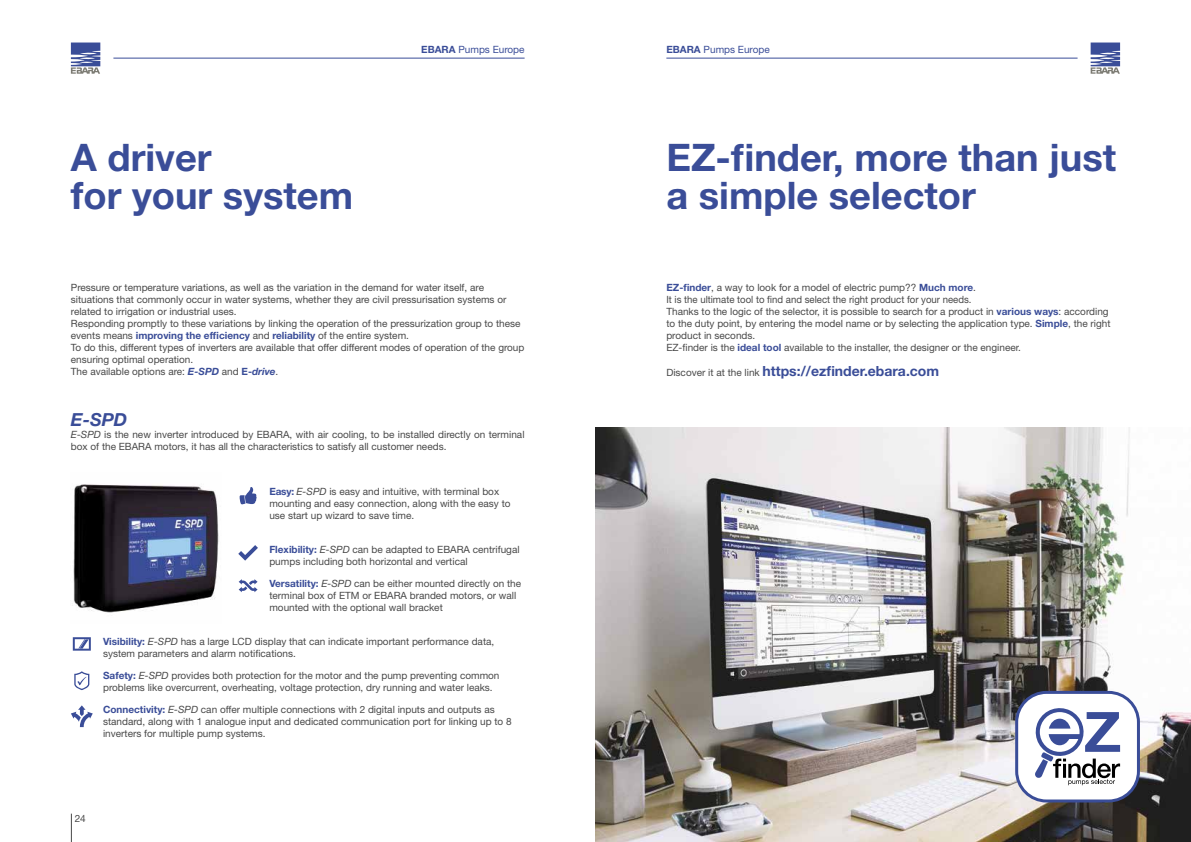
<style>
.page{position:relative;width:1191px;height:842px;background:#fff}
.page>*{position:absolute;margin:0;border:0;box-sizing:border-box;transform-origin:0 0}
.t1{font:700 38px/38px "Helvetica Neue";color:#3a4d98}
.t2{font:italic 700 18px "Helvetica Neue";color:#3a4d98}
.t3{font:700 14px "Helvetica Neue";color:#3a4d98}
.t4{font:10px/12px "Helvetica Neue";color:#484848}
.t5{font:10px "Helvetica Neue";color:#3a4d98}
.s1{font-weight:700}
.s2{font-weight:700;color:#3a4d98}
.s3{font-weight:700;font-style:italic;color:#3a4d98}
.s4{font-style:italic}
.s5{font-weight:400;font-size:10px;color:#484848}
</style>
<div class="page">
<svg style="left:71px;top:814px;width:1px;height:28px"></svg>
<svg style="left:1090px;top:43px;width:30px;height:31px"></svg>
<svg style="left:71px;top:43px;width:29px;height:31px"></svg>
<hr style="left:666px;top:58px;width:411px;height:1px;background:#3a4d98">
<hr style="left:113px;top:58px;width:411px;height:1px;background:#3a4d98">
<svg style="left:239px;top:579px;width:18px;height:13px"></svg>
<svg style="left:238px;top:545px;width:20px;height:16px"></svg>
<svg style="left:240px;top:487px;width:17px;height:17px"></svg>
<svg style="left:73px;top:637px;width:18px;height:14px"></svg>
<svg style="left:71px;top:705px;width:22px;height:22px"></svg>
<svg style="left:74px;top:671px;width:15px;height:19px"></svg>
<img style="left:72px;top:484px;width:147px;height:129px">
<img style="left:595px;top:427px;width:596px;height:415px">
<div style="left:1016px;top:692px;width:122px;height:109px;background:#fff;border-radius:30px"></div>
<div style="left:1015px;top:691px;width:125px;height:111px;border:3px solid #3a4d98;border-radius:30px"></div>
<svg style="left:1035px;top:708px;width:85px;height:77px"></svg>
<h1 class="t1" style="left:71px;top:138px;width:284px">A driver<br>for your system</h1>
<p class="t5" style="left:421px;top:43px;width:105px"><span class="s1">EBARA</span> Pumps Europe</p>
<p class="t5" style="left:666px;top:43px;width:105px"><span class="s1">EBARA</span> Pumps Europe</p>
<h1 class="t1" style="left:666px;top:138px;width:451px">EZ-finder, more than just a simple selector</h1>
<p class="t4" style="left:71px;top:282px;width:455px">Pressure or temperature variations, as well as the variation in the demand for water itself, are situations that commonly occur in water systems, whether they are civil pressurisation systems or related to irrigation or industrial uses.<br>Responding promptly to these variations by linking the operation of the pressurization group to these events means <span class="s2">improving the efficiency</span> and <span class="s2">reliability</span> of the entire system.<br>To do this, different types of inverters are available that offer different modes of operation of the group ensuring optimal operation.<br>The available options are: <span class="s3">E-SPD</span> and <span class="s2">E-</span><span class="s3">drive</span>.</p>
<h2 class="t2" style="left:71px;top:409px;width:58px">E-SPD</h2>
<p class="t4" style="left:71px;top:428px;width:455px"><span class="s4">E-SPD</span> is the new inverter introduced by EBARA, with air cooling, to be installed directly on terminal box of the EBARA motors, it has all the characteristics to satisfy all customer needs.</p>
<p class="t4" style="left:269px;top:485px;width:243px"><span class="s2">Easy:</span> <span class="s4">E-SPD</span> is easy and intuitive, with terminal box mounting and easy connection, along with the easy to use start up wizard to save time.</p>
<p class="t4" style="left:269px;top:543px;width:252px"><span class="s2">Flexibility:</span> <span class="s4">E-SPD</span> can be adapted to EBARA centrifugal pumps including both horizontal and vertical</p>
<p class="t4" style="left:269px;top:577px;width:253px"><span class="s2">Versatility:</span> <span class="s4">E-SPD</span> can be either mounted directly on the terminal box of ETM or EBARA branded motors, or wall mounted with the optional wall bracket</p>
<p class="t4" style="left:103px;top:635px;width:393px"><span class="s2">Visibility:</span> <span class="s4">E-SPD</span> has a large LCD display that can indicate important performance data, system parameters and alarm notifications.</p>
<p class="t4" style="left:103px;top:669px;width:398px"><span class="s2">Safety:</span> <span class="s4">E-SPD</span> provides both protection for the motor and the pump preventing common problems like overcurrent, overheating, voltage protection, dry running and water leaks.</p>
<p class="t4" style="left:103px;top:703px;width:410px"><span class="s2">Connectivity:</span> <span class="s4">E-SPD</span> can offer multiple connections with 2 digital inputs and outputs as standard, along with 1 analogue input and dedicated communication port for linking up to 8 inverters for multiple pump systems.</p>
<p class="t4" style="left:75px;top:812px;width:13px">24</p>
<p class="t4" style="left:666px;top:282px;width:445px"><span class="s2">EZ-finder</span>, a way to look for a model of electric pump?? <span class="s2">Much more</span>.<br>It is the ultimate tool to find and select the right product for your needs.<br>Thanks to the logic of the selector, it is possible to search for a product in <span class="s2">various ways</span>: according to the duty point, by entering the model name or by selecting the application type. <span class="s2">Simple</span>, the right product in seconds.<br>EZ-finder is the <span class="s2">ideal tool</span> available to the installer, the designer or the engineer.</p>
<h3 class="t3" style="left:666px;top:363px;width:274px"><span class="s5">Discover it at the link</span> https://ezfinder.ebara.com</h3>
</div>
